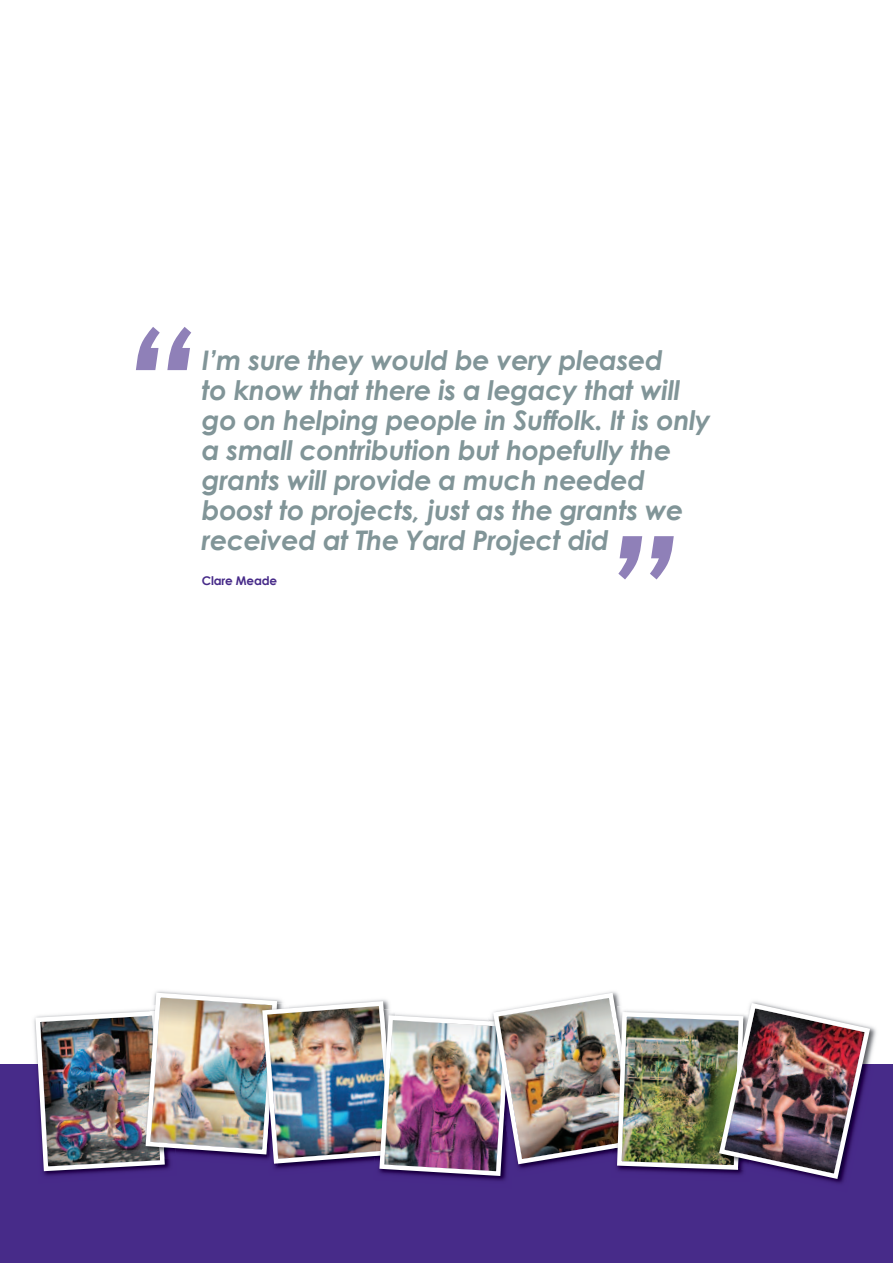
<style>
.page{position:relative;width:893px;height:1263px;background:#fff}
.page>*{position:absolute;margin:0;border:0;box-sizing:border-box;transform-origin:0 0}
.t1{font:italic 700 158.7px "Century Gothic";color:#8f80b8}
.t2{font:italic 700 27px/30px "Century Gothic";letter-spacing:-.015em;color:#819598}
.t3{font:700 12px "Century Gothic";letter-spacing:-.015em;color:#472b89}
</style>
<div class="page">
<div style="left:0;top:1064px;width:893px;height:199px;background:#472b89"></div>
<img style="left:873px;top:1027px;width:3px;height:20px">
<img style="left:34px;top:991px;width:839px;height:190px">
<h1 class="t1" style="left:119px;top:284px;width:78px">“</h1>
<p class="t2" style="left:202px;top:345px;width:510px">I’m sure they would be very pleased<br>to know that there is a legacy that will go on helping people in Suffolk. It is only a small contribution but hopefully the grants will provide a much needed boost to projects, just as the grants we received at The Yard Project did</p>
<p class="t3" style="left:202px;top:573px;width:77px">Clare Meade</p>
<h1 class="t1" style="left:601px;top:493px;width:78px">”</h1>
</div>
